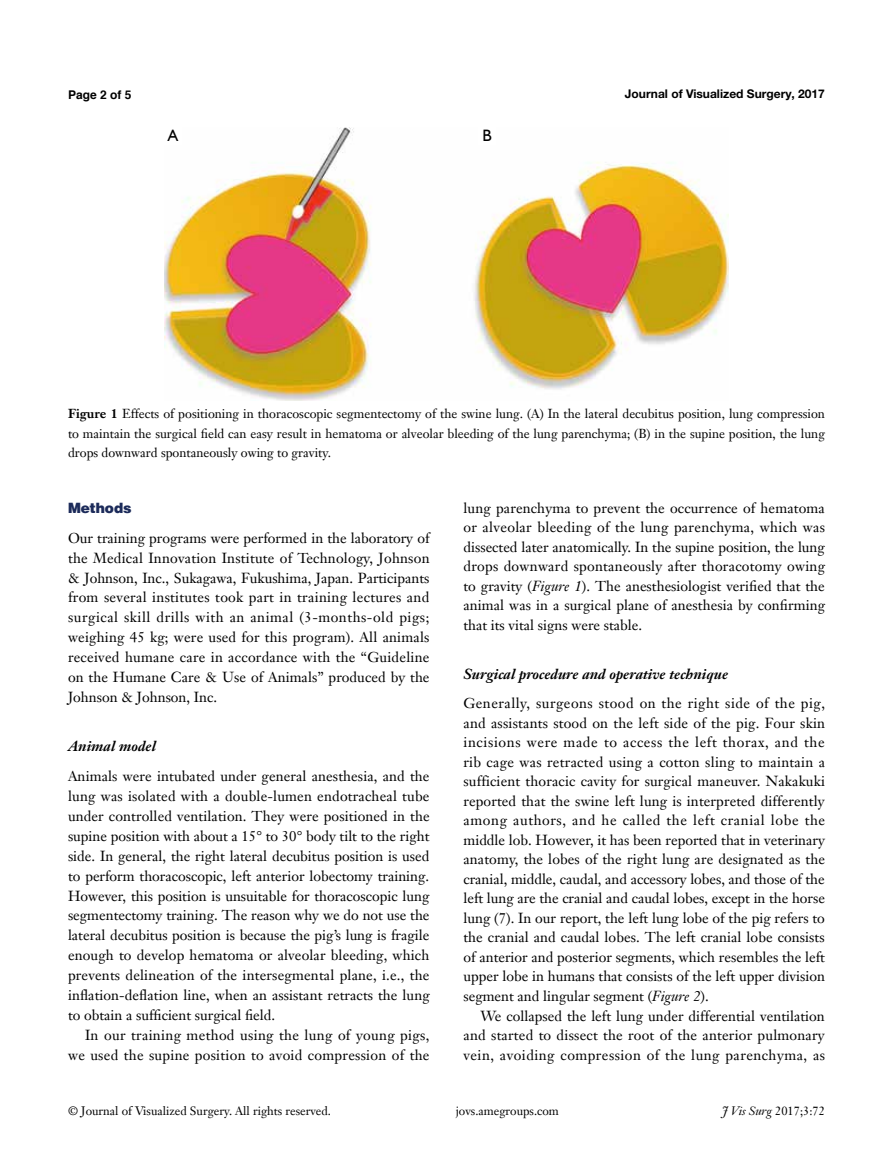
<style>
.page{position:relative;width:893px;height:1170px;background:#fff}
.page>*{position:absolute;margin:0;border:0;box-sizing:border-box;transform-origin:0 0}
.t1{font:16.5px "Humanist 521 BT";color:#000}
.t2{font:14.25px/19.5px "Janson Text LT";letter-spacing:.005em;color:#000;text-align:justify}
.t3{font:italic 700 14.25px "Janson Text LT";color:#000}
.t4{font:900 14.25px "Helvetica";color:#1c2b5a}
.t5{font:12.75px/19.5px "Janson Text LT";color:#000;text-align:justify}
.t6{font:12px "Janson Text LT";color:#000}
.t7{font:700 12px "Helvetica Neue LT Pro";color:#000}
.t8{font:700 12px "Helvetica";color:#000}
.s1{font-weight:700}
.s2{font-style:italic}
</style>
<div class="page">
<img style="left:164px;top:128px;width:565px;height:272px">
<div style="left:164px;top:128px;width:17px;height:17px;background:#fff"></div>
<div style="left:479px;top:128px;width:17px;height:17px;background:#fff"></div>
<p class="t8" style="left:68px;top:85px;width:65px">Page 2 of 5</p>
<p class="t1" style="left:168px;top:125px;width:12px">A</p>
<p class="t1" style="left:482px;top:125px;width:11px">B</p>
<p class="t7" style="left:625px;top:86px;width:202px">Journal of Visualized Surgery, 2017</p>
<p class="t5" style="left:68px;top:404px;width:758px"><span class="s1">Figure 1</span> Effects of positioning in thoracoscopic segmentectomy of the swine lung. (A) In the lateral decubitus position, lung compression to maintain the surgical field can easy result in hematoma or alveolar bleeding of the lung parenchyma; (B) in the supine position, the lung drops downward spontaneously owing to gravity.</p>
<p class="t4" style="left:68px;top:498px;width:65px">Methods</p>
<p class="t2" style="left:68px;top:528px;width:363px">Our training programs were performed in the laboratory of the Medical Innovation Institute of Technology, Johnson &amp; Johnson, Inc., Sukagawa, Fukushima, Japan. Participants from several institutes took part in training lectures and surgical skill drills with an animal (3-months-old pigs; weighing 45 kg; were used for this program). All animals received humane care in accordance with the “Guideline on the Humane Care &amp; Use of Animals” produced by the Johnson &amp; Johnson, Inc.</p>
<p class="t3" style="left:68px;top:737px;width:89px">Animal model</p>
<p class="t2" style="left:68px;top:766px;width:363px">Animals were intubated under general anesthesia, and the lung was isolated with a double-lumen endotracheal tube under controlled ventilation. They were positioned in the supine position with about a 15° to 30° body tilt to the right side. In general, the right lateral decubitus position is used to perform thoracoscopic, left anterior lobectomy training.<br>However, this position is unsuitable for thoracoscopic lung segmentectomy training. The reason why we do not use the lateral decubitus position is because the pig’s lung is fragile enough to develop hematoma or alveolar bleeding, which prevents delineation of the intersegmental plane, i.e., the inflation-deflation line, when an assistant retracts the lung to obtain a sufficient surgical field.</p>
<p class="t2" style="left:68px;top:1024px;width:363px;text-align:right">In our training method using the lung of young pigs, we used the supine position to avoid compression of the</p>
<p class="t2" style="left:463px;top:498px;width:363px">lung parenchyma to prevent the occurrence of hematoma or alveolar bleeding of the lung parenchyma, which was dissected later anatomically. In the supine position, the lung drops downward spontaneously after thoracotomy owing to gravity (<span class="s2">Figure 1</span>). The anesthesiologist verified that the animal was in a surgical plane of anesthesia by confirming that its vital signs were stable.</p>
<p class="t3" style="left:463px;top:664px;width:266px">Surgical procedure and operative technique</p>
<p class="t2" style="left:463px;top:693px;width:363px">Generally, surgeons stood on the right side of the pig, and assistants stood on the left side of the pig. Four skin incisions were made to access the left thorax, and the rib cage was retracted using a cotton sling to maintain a sufficient thoracic cavity for surgical maneuver. Nakakuki reported that the swine left lung is interpreted differently among authors, and he called the left cranial lobe the middle lob. However, it has been reported that in veterinary anatomy, the lobes of the right lung are designated as the cranial, middle, caudal, and accessory lobes, and those of the left lung are the cranial and caudal lobes, except in the horse lung (7). In our report, the left lung lobe of the pig refers to the cranial and caudal lobes. The left cranial lobe consists of anterior and posterior segments, which resembles the left upper lobe in humans that consists of the left upper division segment and lingular segment (<span class="s2">Figure 2</span>).</p>
<p class="t2" style="left:463px;top:1005px;width:363px;text-indent:17px">We collapsed the left lung under differential ventilation and started to dissect the root of the anterior pulmonary vein, avoiding compression of the lung parenchyma, as</p>
<p class="t6" style="left:68px;top:1103px;width:264px">© Journal of Visualized Surgery. All rights reserved.</p>
<p class="t6" style="left:456px;top:1103px;width:105px">jovs.amegroups.com</p>
<p class="t6" style="left:722px;top:1103px;width:104px"><span class="s2">J Vis Surg</span> 2017;3:72</p>
</div>
